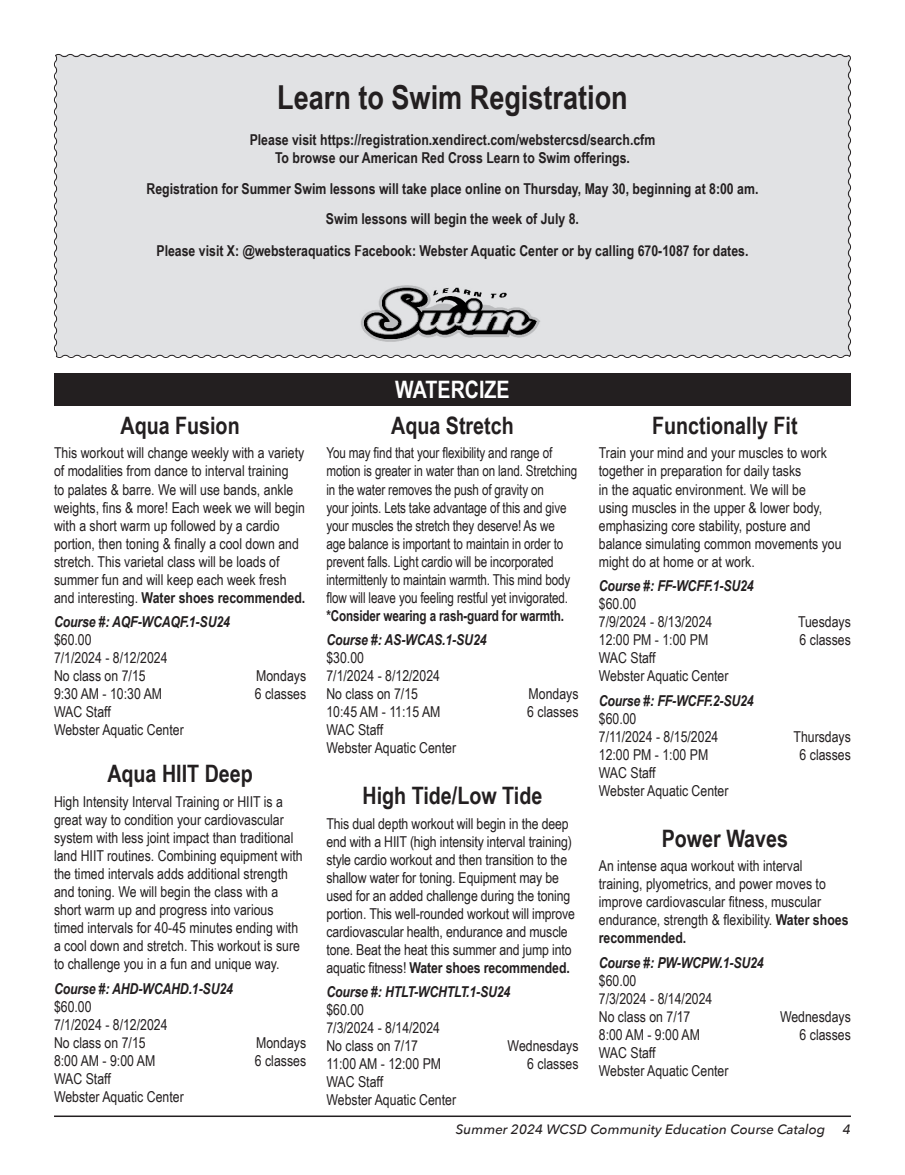
<style>
.page{position:relative;width:905px;height:1175px;background:#fff}
.page>*{position:absolute;margin:0;border:0;box-sizing:border-box;transform-origin:0 0}
.t1{font:700 33px "Arial Narrow";color:#231f20}
.class_heading{font:700 24px "Arial Narrow";color:#231f20}
.class_heading-2{font:700 24px "Arial Narrow";color:#fff}
.Body_text{font:15px/18px "Arial Narrow";color:#231f20}
.Body_text-2{font:15px/18px "Arial Narrow";color:#231f20;scale:.95 1}
.t2{font:700 15px/18px "Arial Narrow";color:#231f20;text-align:center}
.course{font:italic 700 15px "Arial Narrow";letter-spacing:-.01em;color:#231f20}
.t3{font:italic 500 13.5px "Avenir Next";color:#231f20}
.s1{font-weight:700}
</style>
<div class="page">
<hr style="left:54px;top:1115px;width:796px;height:2px;background:#231f20">
<div style="left:54px;top:373px;width:796px;height:32px;background:#231f20"></div>
<div style="left:54px;top:54px;width:797px;height:304px;background:#e1e2e4"></div>
<img style="left:356px;top:282px;width:189px;height:63px">
<p class="t1" style="left:277px;top:72px;width:352px">Learn to Swim Registration</p>
<p class="t2" style="left:250px;top:130px;width:407px">Please visit https://registration.xendirect.com/webstercsd/search.cfm<br>To browse our American Red Cross Learn to Swim offerings.</p>
<p class="t2" style="left:146px;top:179px;width:613px">Registration for Summer Swim lessons will take place online on Thursday, May 30, beginning at 8:00 am.</p>
<p class="t2" style="left:326px;top:209px;width:254px">Swim lessons will begin the week of July 8.</p>
<p class="t2" style="left:156px;top:241px;width:593px">Please visit X: @websteraquatics Facebook: Webster Aquatic Center or by calling 670-1087 for dates.</p>
<p class="class_heading" style="left:120px;top:407px;width:121px">Aqua Fusion</p>
<p class="Body_text" style="left:54px;top:443px;width:253px">This workout will change weekly with a variety of modalities from dance to interval training<br>to palates &amp; barre. We will use bands, ankle weights, fins &amp; more! Each week we will begin with a short warm up followed by a cardio portion, then toning &amp; finally a cool down and stretch. This varietal class will be loads of summer fun and will keep each week fresh and interesting. <span class="s1">Water shoes recommended.</span></p>
<p class="course" style="left:54px;top:610px;width:177px">Course #: AQF-WCAQF.1-SU24</p>
<p class="Body_text" style="left:54px;top:630px;width:39px">$60.00</p>
<p class="Body_text" style="left:54px;top:648px;width:115px">7/1/2024 - 8/12/2024</p>
<p class="Body_text" style="left:54px;top:666px;width:93px">No class on 7/15</p>
<p class="Body_text" style="left:256px;top:666px;width:51px">Mondays</p>
<p class="Body_text" style="left:54px;top:684px;width:110px">9:30 AM - 10:30 AM</p>
<p class="Body_text" style="left:255px;top:684px;width:53px">6 classes</p>
<p class="Body_text" style="left:54px;top:702px;width:58px">WAC Staff</p>
<p class="Body_text" style="left:54px;top:720px;width:131px">Webster Aquatic Center</p>
<p class="class_heading" style="left:107px;top:755px;width:147px">Aqua HIIT Deep</p>
<p class="Body_text" style="left:54px;top:792px;width:250px">High Intensity Interval Training or HIIT is a great way to condition your cardiovascular system with less joint impact than traditional land HIIT routines. Combining equipment with the timed intervals adds additional strength and toning. We will begin the class with a short warm up and progress into various timed intervals for 40-45 minutes ending with a cool down and stretch. This workout is sure to challenge you in a fun and unique way.</p>
<p class="course" style="left:54px;top:977px;width:180px">Course #: AHD-WCAHD.1-SU24</p>
<p class="Body_text" style="left:54px;top:997px;width:39px">$60.00</p>
<p class="Body_text" style="left:54px;top:1015px;width:115px">7/1/2024 - 8/12/2024</p>
<p class="Body_text" style="left:54px;top:1033px;width:93px">No class on 7/15</p>
<p class="Body_text" style="left:256px;top:1033px;width:51px">Mondays</p>
<p class="Body_text" style="left:54px;top:1051px;width:103px">8:00 AM - 9:00 AM</p>
<p class="Body_text" style="left:255px;top:1051px;width:53px">6 classes</p>
<p class="Body_text" style="left:54px;top:1069px;width:58px">WAC Staff</p>
<p class="Body_text" style="left:54px;top:1087px;width:131px">Webster Aquatic Center</p>
<p class="class_heading-2" style="left:395px;top:371px;width:116px">WATERCIZE</p>
<p class="class_heading" style="left:391px;top:407px;width:124px">Aqua Stretch</p>
<p class="Body_text-2" style="left:326px;top:443px;width:265px">You may find that your flexibility and range of motion is greater in water than on land. Stretching in the water removes the push of gravity on<br>your joints. Lets take advantage of this and give your muscles the stretch they deserve! As we age balance is important to maintain in order to prevent falls. Light cardio will be incorporated intermittenly to maintain warmth. This mind body flow will leave you feeling restful yet invigorated. <span class="s1">*Consider wearing a rash-guard for warmth.</span></p>
<p class="course" style="left:326px;top:628px;width:162px">Course #: AS-WCAS.1-SU24</p>
<p class="Body_text" style="left:326px;top:648px;width:39px">$30.00</p>
<p class="Body_text" style="left:326px;top:666px;width:115px">7/1/2024 - 8/12/2024</p>
<p class="Body_text" style="left:326px;top:684px;width:93px">No class on 7/15</p>
<p class="Body_text" style="left:528px;top:684px;width:51px">Mondays</p>
<p class="Body_text" style="left:326px;top:702px;width:115px">10:45 AM - 11:15 AM</p>
<p class="Body_text" style="left:527px;top:702px;width:53px">6 classes</p>
<p class="Body_text" style="left:326px;top:720px;width:58px">WAC Staff</p>
<p class="Body_text" style="left:326px;top:738px;width:131px">Webster Aquatic Center</p>
<p class="class_heading" style="left:362px;top:777px;width:181px">High Tide/Low Tide</p>
<p class="Body_text" style="left:326px;top:813px;width:250px">This dual depth workout will begin in the deep end with a HIIT (high intensity interval training) style cardio workout and then transition to the shallow water for toning. Equipment may be used for an added challenge during the toning portion. This well-rounded workout will improve cardiovascular health, endurance and muscle tone. Beat the heat this summer and jump into aquatic fitness! <span class="s1">Water shoes recommended.</span></p>
<p class="course" style="left:326px;top:980px;width:185px">Course #: HTLT-WCHTLT.1-SU24</p>
<p class="Body_text" style="left:326px;top:1000px;width:39px">$60.00</p>
<p class="Body_text" style="left:326px;top:1018px;width:115px">7/3/2024 - 8/14/2024</p>
<p class="Body_text" style="left:326px;top:1036px;width:93px">No class on 7/17</p>
<p class="Body_text" style="left:507px;top:1036px;width:72px">Wednesdays</p>
<p class="Body_text" style="left:326px;top:1054px;width:116px">11:00 AM - 12:00 PM</p>
<p class="Body_text" style="left:527px;top:1054px;width:53px">6 classes</p>
<p class="Body_text" style="left:326px;top:1072px;width:58px">WAC Staff</p>
<p class="Body_text" style="left:326px;top:1090px;width:131px">Webster Aquatic Center</p>
<p class="class_heading" style="left:652px;top:407px;width:147px">Functionally Fit</p>
<p class="Body_text" style="left:598px;top:443px;width:244px">Train your mind and your muscles to work together in preparation for daily tasks<br>in the aquatic environment. We will be<br>using muscles in the upper &amp; lower body, emphasizing core stability, posture and balance simulating common movements you might do at home or at work.</p>
<p class="course" style="left:598px;top:574px;width:156px">Course #: FF-WCFF.1-SU24</p>
<p class="Body_text" style="left:598px;top:594px;width:39px">$60.00</p>
<p class="Body_text" style="left:598px;top:612px;width:115px">7/9/2024 - 8/13/2024</p>
<p class="Body_text" style="left:798px;top:612px;width:54px">Tuesdays</p>
<p class="Body_text" style="left:598px;top:630px;width:111px">12:00 PM - 1:00 PM</p>
<p class="Body_text" style="left:799px;top:630px;width:53px">6 classes</p>
<p class="Body_text" style="left:598px;top:648px;width:58px">WAC Staff</p>
<p class="Body_text" style="left:598px;top:666px;width:131px">Webster Aquatic Center</p>
<p class="course" style="left:598px;top:689px;width:156px">Course #: FF-WCFF.2-SU24</p>
<p class="Body_text" style="left:598px;top:709px;width:39px">$60.00</p>
<p class="Body_text" style="left:598px;top:727px;width:121px">7/11/2024 - 8/15/2024</p>
<p class="Body_text" style="left:793px;top:727px;width:59px">Thursdays</p>
<p class="Body_text" style="left:598px;top:745px;width:111px">12:00 PM - 1:00 PM</p>
<p class="Body_text" style="left:799px;top:745px;width:53px">6 classes</p>
<p class="Body_text" style="left:598px;top:763px;width:58px">WAC Staff</p>
<p class="Body_text" style="left:598px;top:781px;width:131px">Webster Aquatic Center</p>
<p class="class_heading" style="left:661px;top:820px;width:128px">Power Waves</p>
<p class="Body_text" style="left:598px;top:856px;width:251px">An intense aqua workout with interval training, plyometrics, and power moves to improve cardiovascular fitness, muscular endurance, strength &amp; flexibility. <span class="s1">Water shoes recommended.</span></p>
<p class="course" style="left:598px;top:951px;width:166px">Course #: PW-WCPW.1-SU24</p>
<p class="Body_text" style="left:598px;top:971px;width:39px">$60.00</p>
<p class="Body_text" style="left:598px;top:989px;width:115px">7/3/2024 - 8/14/2024</p>
<p class="Body_text" style="left:598px;top:1007px;width:93px">No class on 7/17</p>
<p class="Body_text" style="left:780px;top:1007px;width:72px">Wednesdays</p>
<p class="Body_text" style="left:598px;top:1025px;width:103px">8:00 AM - 9:00 AM</p>
<p class="Body_text" style="left:799px;top:1025px;width:53px">6 classes</p>
<p class="Body_text" style="left:598px;top:1043px;width:58px">WAC Staff</p>
<p class="Body_text" style="left:598px;top:1061px;width:131px">Webster Aquatic Center</p>
<p class="t3" style="left:456px;top:1117px;width:371px">Summer 2024 WCSD Community Education Course Catalog</p>
<p class="t3" style="left:842px;top:1117px;width:10px">4</p>
</div>
